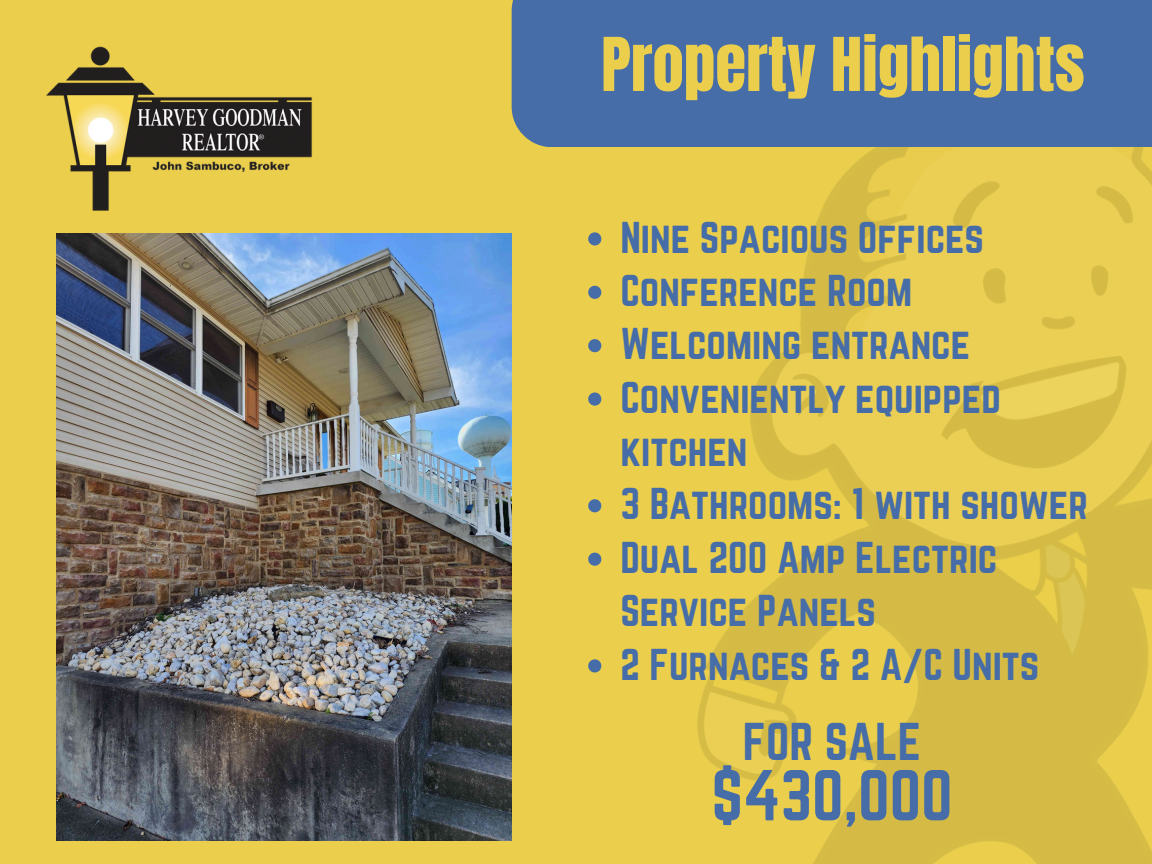
<style>
.page{position:relative;width:1152px;height:864px;background:#ebcf4c}
.page>*{position:absolute;margin:0;border:0;box-sizing:border-box;transform-origin:0 0}
.t1{font:63px "Anton";color:#ebcf4c}
.t2{font:63px "Norwester";color:#466da8}
.t3{font:46.5px "Norwester";color:#466da8}
.t4{font:39px/53.4px "Norwester";color:#466da8}
</style>
<div class="page">
<img style="left:46px;top:46px;width:266px;height:165px">
<img style="left:697px;top:147px;width:455px;height:717px">
<div style="left:512px;top:0;width:640px;height:147px;background:#466da8"></div>
<img style="left:57px;top:234px;width:454px;height:606px">
<svg style="left:588px;top:232px;width:13px;height:14px"></svg>
<svg style="left:588px;top:286px;width:13px;height:13px"></svg>
<svg style="left:588px;top:339px;width:13px;height:13px"></svg>
<svg style="left:588px;top:393px;width:13px;height:13px"></svg>
<svg style="left:588px;top:499px;width:13px;height:13px"></svg>
<svg style="left:588px;top:553px;width:13px;height:13px"></svg>
<svg style="left:588px;top:659px;width:13px;height:14px"></svg>
<h2 class="t1" style="left:601px;top:19px;width:485px">Property Highlights</h2>
<p class="t4" style="left:620px;top:210px;width:365px">Nine Spacious Offices</p>
<p class="t4" style="left:620px;top:264px;width:293px">Conference Room</p>
<p class="t4" style="left:620px;top:317px;width:351px">Welcoming entrance</p>
<p class="t4" style="left:620px;top:370px;width:382px">Conveniently equipped kitchen</p>
<p class="t4" style="left:620px;top:477px;width:469px">3 Bathrooms: 1 with shower</p>
<p class="t4" style="left:620px;top:530px;width:379px">Dual 200 Amp Electric<br>Service Panels</p>
<p class="t4" style="left:620px;top:637px;width:420px">2 Furnaces &amp; 2 A/C Units</p>
<p class="t3" style="left:743px;top:714px;width:180px">FOR SALE</p>
<p class="t2" style="left:712px;top:757px;width:243px">$430,000</p>
</div>
